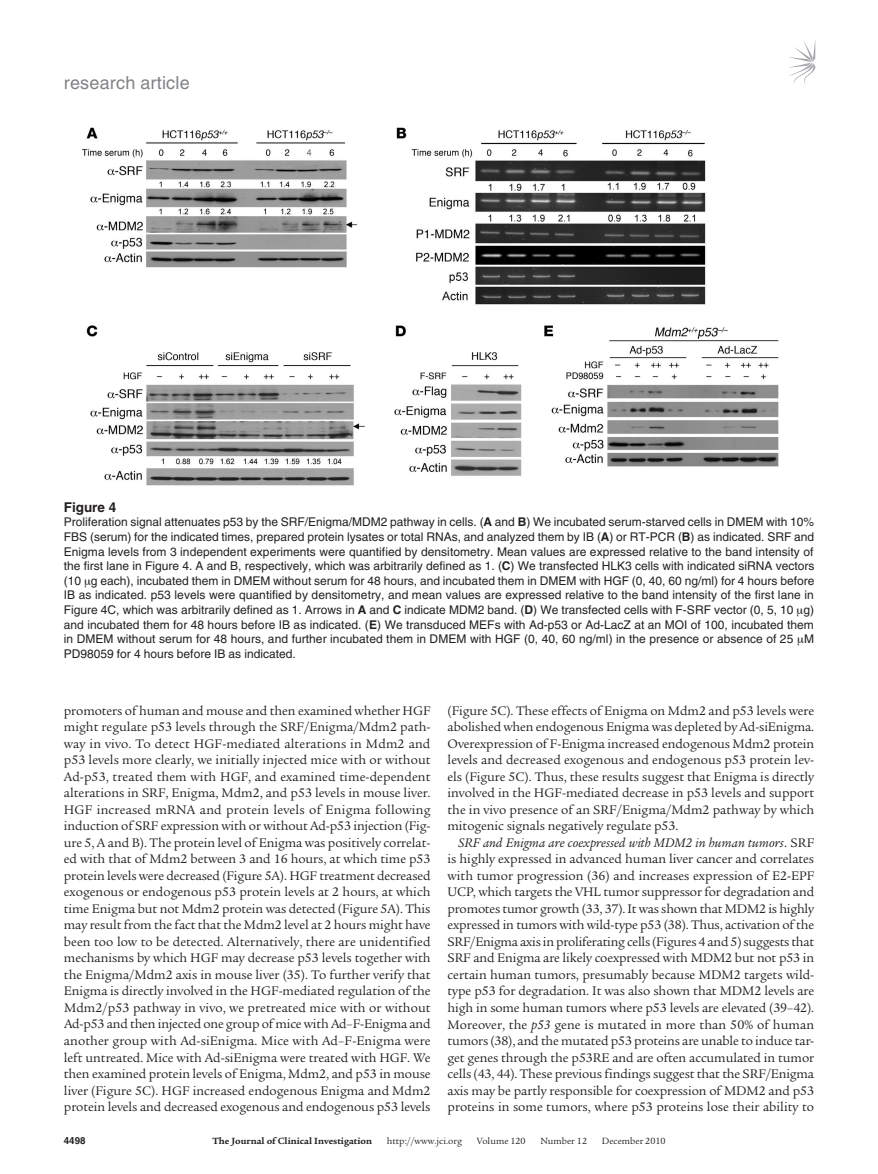
<style>
.page{position:relative;width:878px;height:1174px;background:#fff}
.page>*{position:absolute;margin:0;border:0;box-sizing:border-box;transform-origin:0 0}
.t1{font:18px "Helvetica LT Std";letter-spacing:.01em;color:#808285}
.t2{font:13.5px/16.5px "Legacy Serif Std";letter-spacing:-.005em;color:#231f20;text-align:justify}
.t3{font:700 13.5px "Helvetica LT Std";color:#231f20}
.t4{font:12px/14.7px "Helvetica LT Std";color:#231f20;text-align:justify}
.t5{font:9.75px "Legacy Serif Std";color:#231f20}
.t6{font:700 9.75px "Legacy Serif Std";color:#231f20}
.t7{font:700 9.75px "Helvetica LT Std";color:#231f20}
.s1{font-weight:700}
.s2{font-style:italic}
</style>
<div class="page">
<svg style="left:789px;top:41px;width:26px;height:44px"></svg>
<img style="left:82px;top:127px;width:697px;height:359px">
<h1 class="t1" style="left:64px;top:72px;width:127px">research article</h1>
<p class="t3" style="left:64px;top:498px;width:54px">Figure 4</p>
<p class="t4" style="left:64px;top:514px;width:752px">Proliferation signal attenuates p53 by the SRF/Enigma/MDM2 pathway in cells. (<span class="s1">A</span> and <span class="s1">B</span>) We incubated serum-starved cells in DMEM with 10% FBS (serum) for the indicated times, prepared protein lysates or total RNAs, and analyzed them by IB (<span class="s1">A</span>) or RT-PCR (<span class="s1">B</span>) as indicated. SRF and Enigma levels from 3 independent experiments were quantified by densitometry. Mean values are expressed relative to the band intensity of the first lane in Figure 4. A and B, respectively, which was arbitrarily defined as 1. (<span class="s1">C</span>) We transfected HLK3 cells with indicated siRNA vectors (10 g each), incubated them in DMEM without serum for 48 hours, and incubated them in DMEM with HGF (0, 40, 60 ng/ml) for 4 hours before IB as indicated. p53 levels were quantified by densitometry, and mean values are expressed relative to the band intensity of the first lane in Figure 4C, which was arbitrarily defined as 1. Arrows in <span class="s1">A</span> and <span class="s1">C</span> indicate MDM2 band. (<span class="s1">D</span>) We transfected cells with F-SRF vector (0, 5, 10 g) and incubated them for 48 hours before IB as indicated. (<span class="s1">E</span>) We transduced MEFs with Ad-p53 or Ad-LacZ at an MOI of 100, incubated them in DMEM without serum for 48 hours, and further incubated them in DMEM with HGF (0, 40, 60 ng/ml) in the presence or absence of 25 M PD98059 for 4 hours before IB as indicated.</p>
<p class="t2" style="left:64px;top:702px;width:368px">promoters of human and mouse and then examined whether HGF might regulate p53 levels through the SRF/Enigma/Mdm2 path&shy;way in vivo. To detect HGF-mediated alterations in Mdm2 and p53 levels more clearly, we initially injected mice with or without Ad-p53, treated them with HGF, and examined time-dependent alterations in SRF, Enigma, Mdm2, and p53 levels in mouse liver.<br>HGF increased mRNA and protein levels of Enigma following induction of SRF expression with or without Ad-p53 injection (Fig&shy;ure 5, A and B). The protein level of Enigma was positively correlat&shy;ed with that of Mdm2 between 3 and 16 hours, at which time p53 protein levels were decreased (Figure 5A). HGF treatment decreased exogenous or endogenous p53 protein levels at 2 hours, at which time Enigma but not Mdm2 protein was detected (Figure 5A). This may result from the fact that the Mdm2 level at 2 hours might have been too low to be detected. Alternatively, there are unidentified mechanisms by which HGF may decrease p53 levels together with the Enigma/Mdm2 axis in mouse liver (35). To further verify that Enigma is directly involved in the HGF-mediated regulation of the Mdm2/p53 pathway in vivo, we pretreated mice with or without Ad-p53 and then injected one group of mice with Ad–F-Enigma and another group with Ad-siEnigma. Mice with Ad–F-Enigma were left untreated. Mice with Ad-siEnigma were treated with HGF. We then examined protein levels of Enigma, Mdm2, and p53 in mouse liver (Figure 5C). HGF increased endogenous Enigma and Mdm2 protein levels and decreased exogenous and endogenous p53 levels</p>
<p class="t2" style="left:447px;top:702px;width:368px">(Figure 5C). These effects of Enigma on Mdm2 and p53 levels were abolished when endogenous Enigma was depleted by Ad-siEnigma.<br>Overexpression of F-Enigma increased endogenous Mdm2 protein levels and decreased exogenous and endogenous p53 protein lev&shy;els (Figure 5C). Thus, these results suggest that Enigma is directly involved in the HGF-mediated decrease in p53 levels and support the in vivo presence of an SRF/Enigma/Mdm2 pathway by which mitogenic signals negatively regulate p53.</p>
<p class="t2" style="left:447px;top:834px;width:368px;text-indent:11px"><span class="s2">SRF and Enigma are coexpressed with MDM2 in human tumors</span>. SRF is highly expressed in advanced human liver cancer and correlates with tumor progression (36) and increases expression of E2-EPF UCP, which targets the VHL tumor suppressor for degradation and promotes tumor growth (33, 37). It was shown that MDM2 is highly expressed in tumors with wild-type p53 (38). Thus, activation of the SRF/Enigma axis in proliferating cells (Figures 4 and 5) suggests that SRF and Enigma are likely coexpressed with MDM2 but not p53 in certain human tumors, presumably because MDM2 targets wild&shy;type p53 for degradation. It was also shown that MDM2 levels are high in some human tumors where p53 levels are elevated (39–42).<br>Moreover, the <span class="s2">p53</span> gene is mutated in more than 50% of human tumors (38), and the mutated p53 proteins are unable to induce tar&shy;get genes through the p53RE and are often accumulated in tumor cells (43, 44). These previous findings suggest that the SRF/Enigma axis may be partly responsible for coexpression of MDM2 and p53 proteins in some tumors, where p53 proteins lose their ability to</p>
<p class="t7" style="left:64px;top:1134px;width:23px">4498</p>
<p class="t6" style="left:212px;top:1135px;width:161px">The Journal of Clinical Investigation</p>
<p class="t5" style="left:387px;top:1135px;width:77px">http://www.jci.org</p>
<p class="t5" style="left:476px;top:1135px;width:50px">Volume 120</p>
<p class="t5" style="left:540px;top:1135px;width:48px">Number 12</p>
<p class="t5" style="left:601px;top:1135px;width:65px">December 2010</p>
</div>
